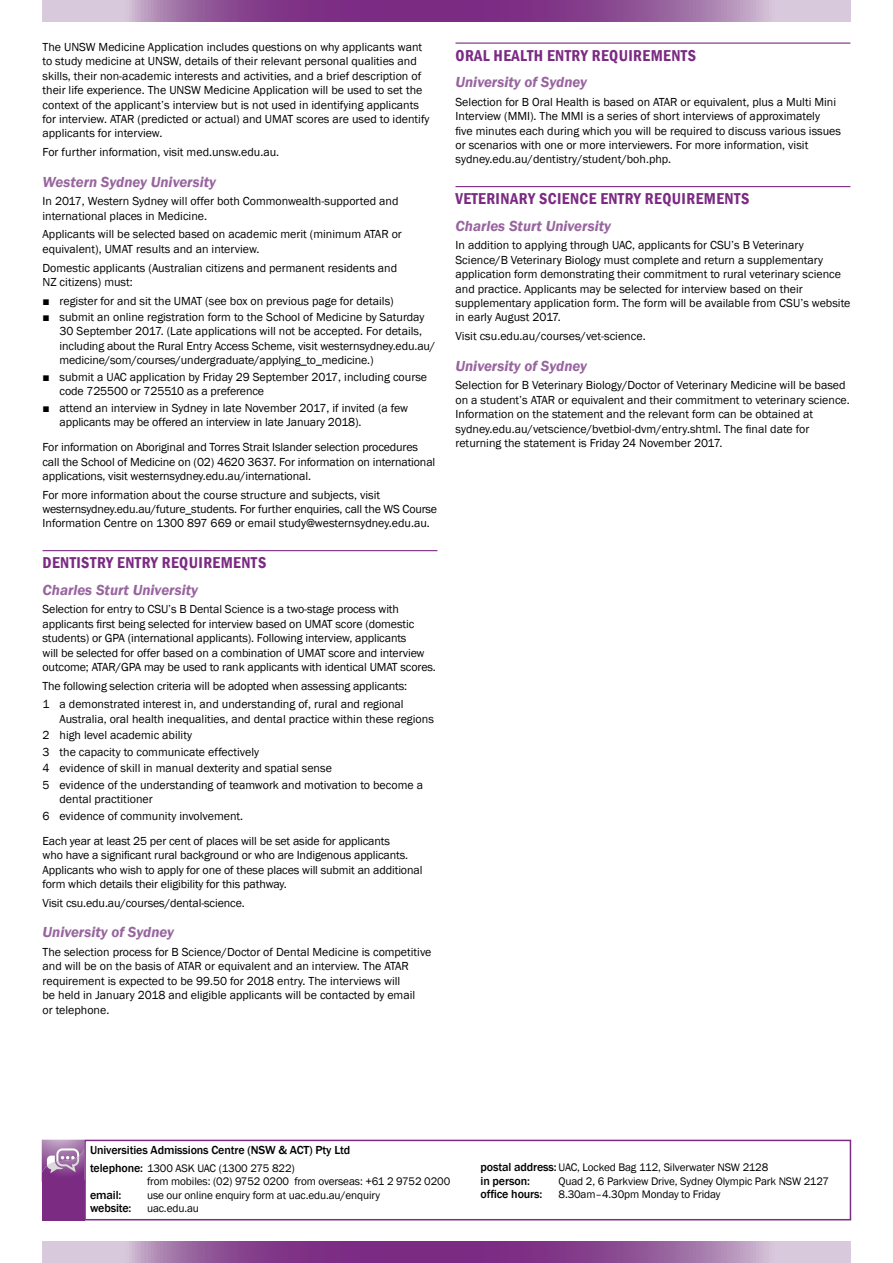
<style>
.page{position:relative;width:893px;height:1263px;background:#fff}
.page>*{position:absolute;margin:0;border:0;box-sizing:border-box;transform-origin:0 0}
.t1{font:600 condensed 16.2px "Franklin Gothic";letter-spacing:.025em;color:#7c2b83}
.t2{font:italic 600 15px "Franklin Gothic";color:#98659f}
.t3{font:12px/14.4px "Franklin Gothic";color:#000}
.t4{font:500 12px "Franklin Gothic";letter-spacing:-.01em;color:#000}
.t5{font:11.25px/13.5px "Franklin Gothic";letter-spacing:-.01em;color:#000}
.s1{font-weight:500;font-size:12px}
</style>
<div class="page">
<hr style="left:43px;top:550px;width:394px;height:1px;background:#7c2b83">
<hr style="left:455px;top:43px;width:395px;height:1px;background:#7c2b83">
<hr style="left:455px;top:186px;width:395px;height:1px;background:#7c2b83">
<div style="left:42px;top:1180px;width:42px;height:40px;background:#7c2b83"></div>
<svg style="left:42px;top:1140px;width:42px;height:40px;background:#a779ac"></svg>
<div style="left:84px;top:1140px;width:767px;height:80px;border:2px solid #7c2b83"></div>
<svg style="left:43px;top:1242px;width:807px;height:21px;background:#9d67a3"></svg>
<svg style="left:43px;top:0;width:807px;height:21px;background:#9d67a3"></svg>
<p class="t3" style="left:43px;top:40px;width:389px">The UNSW Medicine Application includes questions on why applicants want to study medicine at UNSW, details of their relevant personal qualities and skills, their non-academic interests and activities, and a brief description of their life experience. The UNSW Medicine Application will be used to set the context of the applicant’s interview but is not used in identifying applicants for interview. ATAR (predicted or actual) and UMAT scores are used to identify applicants for interview.</p>
<p class="t3" style="left:43px;top:145px;width:238px">For further information, visit med.unsw.edu.au.</p>
<p class="t2" style="left:43px;top:172px;width:175px">Western Sydney University</p>
<p class="t3" style="left:43px;top:194px;width:357px">In 2017, Western Sydney will offer both Commonwealth-supported and international places in Medicine.</p>
<p class="t3" style="left:43px;top:227px;width:361px">Applicants will be selected based on academic merit (minimum ATAR or equivalent), UMAT results and an interview.</p>
<p class="t3" style="left:43px;top:261px;width:356px">Domestic applicants (Australian citizens and permanent residents and<br>NZ citizens) must:</p>
<p class="t3" style="left:43px;top:294px;width:353px">■ register for and sit the UMAT (see box on previous page for details)</p>
<p class="t3" style="left:60px;top:310px;width:377px;text-indent:-17px">■ submit an online registration form to the School of Medicine by Saturday 30 September 2017. (Late applications will not be accepted. For details, including about the Rural Entry Access Scheme, visit westernsydney.edu.au/ medicine/som/courses/undergraduate/applying_to_medicine.)</p>
<p class="t3" style="left:60px;top:370px;width:369px;text-indent:-17px">■ submit a UAC application by Friday 29 September 2017, including course code 725500 or 725510 as a preference</p>
<p class="t3" style="left:60px;top:401px;width:350px;text-indent:-17px">■ attend an interview in Sydney in late November 2017, if invited (a few applicants may be offered an interview in late January 2018).</p>
<p class="t3" style="left:43px;top:440px;width:394px">For information on Aboriginal and Torres Strait Islander selection procedures call the School of Medicine on (02) 4620 3637. For information on international applications, visit westernsydney.edu.au/international.</p>
<p class="t3" style="left:43px;top:488px;width:396px">For more information about the course structure and subjects, visit westernsydney.edu.au/future_students. For further enquiries, call the WS Course<br>Information Centre on 1300 897 669 or email study@westernsydney.edu.au.</p>
<h1 class="t1" style="left:43px;top:552px;width:225px">DENTISTRY ENTRY REQUIREMENTS</h1>
<p class="t2" style="left:43px;top:580px;width:157px">Charles Sturt University</p>
<p class="t3" style="left:43px;top:602px;width:395px">Selection for entry to CSU’s B Dental Science is a two-stage process with applicants first being selected for interview based on UMAT score (domestic students) or GPA (international applicants). Following interview, applicants<br>will be selected for offer based on a combination of UMAT score and interview outcome; ATAR/GPA may be used to rank applicants with identical UMAT scores.</p>
<p class="t3" style="left:43px;top:677px;width:366px;line-height:18.6px">The following selection criteria will be adopted when assessing applicants:<br>1 a demonstrated interest in, and understanding of, rural and regional</p>
<p class="t3" style="left:43px;top:711px;width:393px;line-height:16.5px;text-indent:17px">Australia, oral health inequalities, and dental practice within these regions 2 high level academic ability<br>3 the capacity to communicate effectively<br>4 evidence of skill in manual dexterity and spatial sense<br>5 evidence of the understanding of teamwork and motivation to become a</p>
<p class="t3" style="left:43px;top:791px;width:202px;line-height:16.5px;text-indent:17px">dental practitioner<br>6 evidence of community involvement.</p>
<p class="t3" style="left:43px;top:834px;width:381px">Each year at least 25 per cent of places will be set aside for applicants<br>who have a significant rural background or who are Indigenous applicants.<br>Applicants who wish to apply for one of these places will submit an additional form which details their eligibility for this pathway.</p>
<p class="t3" style="left:43px;top:896px;width:204px">Visit csu.edu.au/courses/dental-science.</p>
<p class="t2" style="left:43px;top:923px;width:133px">University of Sydney</p>
<p class="t3" style="left:43px;top:945px;width:390px">The selection process for B Science/Doctor of Dental Medicine is competitive and will be on the basis of ATAR or equivalent and an interview. The ATAR requirement is expected to be 99.50 for 2018 entry. The interviews will<br>be held in January 2018 and eligible applicants will be contacted by email<br>or telephone.</p>
<h1 class="t1" style="left:455px;top:44px;width:242px">ORAL HEALTH ENTRY REQUIREMENTS</h1>
<p class="t2" style="left:455px;top:72px;width:133px">University of Sydney</p>
<p class="t3" style="left:455px;top:95px;width:387px">Selection for B Oral Health is based on ATAR or equivalent, plus a Multi Mini Interview (MMI). The MMI is a series of short interviews of approximately<br>five minutes each during which you will be required to discuss various issues or scenarios with one or more interviewers. For more information, visit sydney.edu.au/dentistry/student/boh.php.</p>
<h1 class="t1" style="left:455px;top:188px;width:295px">VETERINARY SCIENCE ENTRY REQUIREMENTS</h1>
<p class="t2" style="left:455px;top:216px;width:157px">Charles Sturt University</p>
<p class="t3" style="left:455px;top:238px;width:396px">In addition to applying through UAC, applicants for CSU’s B Veterinary Science/B Veterinary Biology must complete and return a supplementary application form demonstrating their commitment to rural veterinary science and practice. Applicants may be selected for interview based on their supplementary application form. The form will be available from CSU’s website in early August 2017.</p>
<p class="t3" style="left:455px;top:329px;width:192px">Visit csu.edu.au/courses/vet-science.</p>
<p class="t2" style="left:455px;top:356px;width:133px">University of Sydney</p>
<p class="t3" style="left:455px;top:378px;width:396px">Selection for B Veterinary Biology/Doctor of Veterinary Medicine will be based on a student’s ATAR or equivalent and their commitment to veterinary science.<br>Information on the statement and the relevant form can be obtained at sydney.edu.au/vetscience/bvetbiol-dvm/entry.shtml. The final date for returning the statement is Friday 24 November 2017.</p>
<p class="t4" style="left:90px;top:1142px;width:262px">Universities Admissions Centre (NSW &amp; ACT) Pty Ltd</p>
<p class="t5" style="left:147px;top:1161px;width:305px;text-indent:-57px"><span class="s1">telephone:</span> 1300 ASK UAC (1300 275 822)<br>from mobiles: (02) 9752 0200 from overseas: +61 2 9752 0200</p>
<p class="t4" style="left:90px;top:1187px;width:33px">email:</p>
<p class="t5" style="left:147px;top:1188px;width:235px">use our online enquiry form at uac.edu.au/enquiry</p>
<p class="t4" style="left:90px;top:1201px;width:43px">website:</p>
<p class="t5" style="left:147px;top:1202px;width:53px">uac.edu.au</p>
<p class="t5" style="left:480px;top:1161px;width:289px"><span class="s1">postal address:</span> UAC, Locked Bag 112, Silverwater NSW 2128</p>
<p class="t4" style="left:480px;top:1173px;width:51px">in person:</p>
<p class="t5" style="left:558px;top:1174px;width:272px">Quad 2, 6 Parkview Drive, Sydney Olympic Park NSW 2127</p>
<p class="t4" style="left:480px;top:1186px;width:63px">office hours:</p>
<p class="t5" style="left:558px;top:1188px;width:163px">8.30am–4.30pm Monday to Friday</p>
</div>
